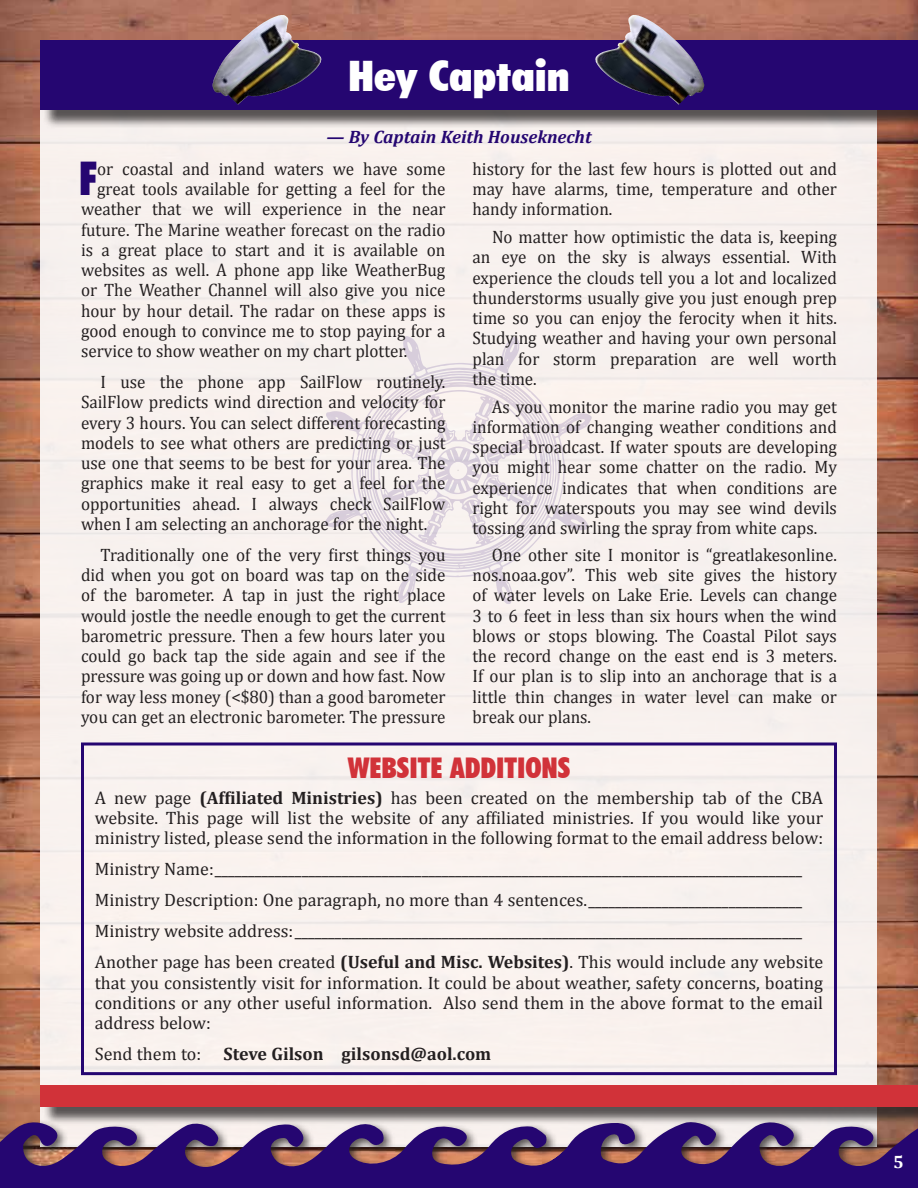
<style>
.page{position:relative;width:918px;height:1188px;background:#fff}
.page>*{position:absolute;margin:0;border:0;box-sizing:border-box;transform-origin:0 0}
.t1{font:900 condensed 46.35px "Futura BT";color:#250671;scale:.95 1}
.t2{font:900 condensed 42px "Futura BT";color:#fff;scale:1.1 1}
.t3{font:900 condensed 28.5px "Futura BT";color:#d13239}
.t4{font:18px/20.2px "Cambria";color:#231f20;text-align:justify;scale:.95 1}
.t5{font:18px/20.2px "Cambria";color:#231f20;text-align:justify}
.t6{font:700 18px "Cambria";color:#231f20}
.t7{font:italic 700 18px "Cambria";color:#250671}
.t8{font:700 18px "Cambria";color:#fff}
.s1{font-weight:700}
.s2{font-weight:400}
</style>
<div class="page">
<img style="left:0;top:0;width:918px;height:1119px">
<div style="left:40px;top:40px;width:838px;height:1108px;background:#f8f1ee"></div>
<svg style="left:328px;top:340px;width:257px;height:261px"></svg>
<svg style="left:0;top:1119px;width:918px;height:69px;background:#543579"></svg>
<div style="left:43px;top:43px;width:875px;height:86px;background:#231f20;opacity:.75"></div>
<div style="left:40px;top:40px;width:878px;height:70px;background:#250671"></div>
<img style="left:212px;top:15px;width:109px;height:90px">
<img style="left:595px;top:15px;width:108px;height:90px">
<div style="left:43px;top:1088px;width:875px;height:38px;background:#231f20;opacity:.75"></div>
<div style="left:40px;top:1086px;width:878px;height:21px;background:#d13239"></div>
<div style="left:81px;top:742px;width:756px;height:333px;border:3px solid #250671"></div>
<h2 class="t2" style="left:348px;top:50px;width:203px">Hey Captain</h2>
<p class="t7" style="left:326px;top:126px;width:267px">— By Captain Keith Houseknecht</p>
<h1 class="t1" style="left:79px;top:150px;width:20px">F</h1>
<p class="t4" style="left:97px;top:158px;width:368px">or coastal and inland waters we have some</p>
<p class="t4" style="left:473px;top:158px;width:385px">history for the last few hours is plotted out and may have alarms, time, temperature and other handy information.</p>
<p class="t4" style="left:472px;top:227px;width:385px;text-indent:20px">No matter how optimistic the data is, keeping an eye on the sky is always essential. With experience the clouds tell you a lot and localized thunderstorms usually give you just enough prep time so you can enjoy the ferocity when it hits.<br>Studying weather and having your own personal plan for storm preparation are well worth the time.</p>
<p class="t4" style="left:472px;top:396px;width:385px;text-indent:19px">As you monitor the marine radio you may get information of changing weather conditions and special broadcast. If water spouts are developing you might hear some chatter on the radio. My experience indicates that when conditions are right for waterspouts you may see wind devils tossing and swirling the spray from white caps.</p>
<p class="t4" style="left:472px;top:545px;width:385px;text-indent:19px">One other site I monitor is “greatlakesonline. nos.noaa.gov”. This web site gives the history of water levels on Lake Erie. Levels can change 3 to 6 feet in less than six hours when the wind blows or stops blowing. The Coastal Pilot says the record change on the east end is 3 meters.<br>If our plan is to slip into an anchorage that is a little thin changes in water level can make or break our plans.</p>
<h3 class="t3" style="left:348px;top:751px;width:224px">WEBSITE ADDITIONS</h3>
<p class="t5" style="left:95px;top:787px;width:730px">A new page <span class="s1">(Affiliated Ministries)</span> has been created on the membership tab of the CBA website. This page will list the website of any affiliated ministries. If you would like your ministry listed, please send the information in the following format to the email address below:</p>
<p class="t5" style="left:95px;top:853px;width:730px;line-height:31px;text-align:left">Ministry Name:________________________________________________________________________________________ Ministry Description: One paragraph, no more than 4 sentences.________________________________ Ministry website address:____________________________________________________________________________ Another page has been created <span class="s1">(Useful and Misc. Websites)</span>. This would include any website</p>
<p class="t5" style="left:95px;top:972px;width:730px">that you consistently visit for information. It could be about weather, safety concerns, boating conditions or any other useful information. Also send them in the above format to the email address below:</p>
<p class="t6" style="left:95px;top:1043px;width:398px"><span class="s2">Send them to:</span> Steve Gilson gilsonsd@aol.com</p>
<p class="t4" style="left:97px;top:179px;width:368px">great tools available for getting a feel for the</p>
<p class="t4" style="left:81px;top:199px;width:385px">weather that we will experience in the near</p>
<p class="t4" style="left:81px;top:219px;width:385px">future. The Marine weather forecast on the radio</p>
<p class="t4" style="left:81px;top:239px;width:385px">is a great place to start and it is available on</p>
<p class="t4" style="left:81px;top:260px;width:385px">websites as well. A phone app like WeatherBug</p>
<p class="t4" style="left:81px;top:280px;width:385px">or The Weather Channel will also give you nice</p>
<p class="t4" style="left:81px;top:300px;width:385px">hour by hour detail. The radar on these apps is</p>
<p class="t4" style="left:81px;top:320px;width:385px">good enough to convince me to stop paying for a</p>
<p class="t4" style="left:81px;top:341px;width:345px">service to show weather on my chart plotter.</p>
<p class="t4" style="left:81px;top:372px;width:385px;text-indent:19px">I use the phone app SailFlow routinely.<br>SailFlow predicts wind direction and velocity for every 3 hours. You can select different forecasting models to see what others are predicting or just use one that seems to be best for your area. The graphics make it real easy to get a feel for the opportunities ahead. I always check SailFlow when I am selecting an anchorage for the night.</p>
<p class="t4" style="left:81px;top:545px;width:385px;text-indent:19px">Traditionally one of the very first things you did when you got on board was tap on the side of the barometer. A tap in just the right place would jostle the needle enough to get the current barometric pressure. Then a few hours later you could go back tap the side again and see if the pressure was going up or down and how fast. Now for way less money (&lt;$80) than a good barometer you can get an electronic barometer. The pressure</p>
<p class="t8" style="left:893px;top:1151px;width:12px">5</p>
</div>
